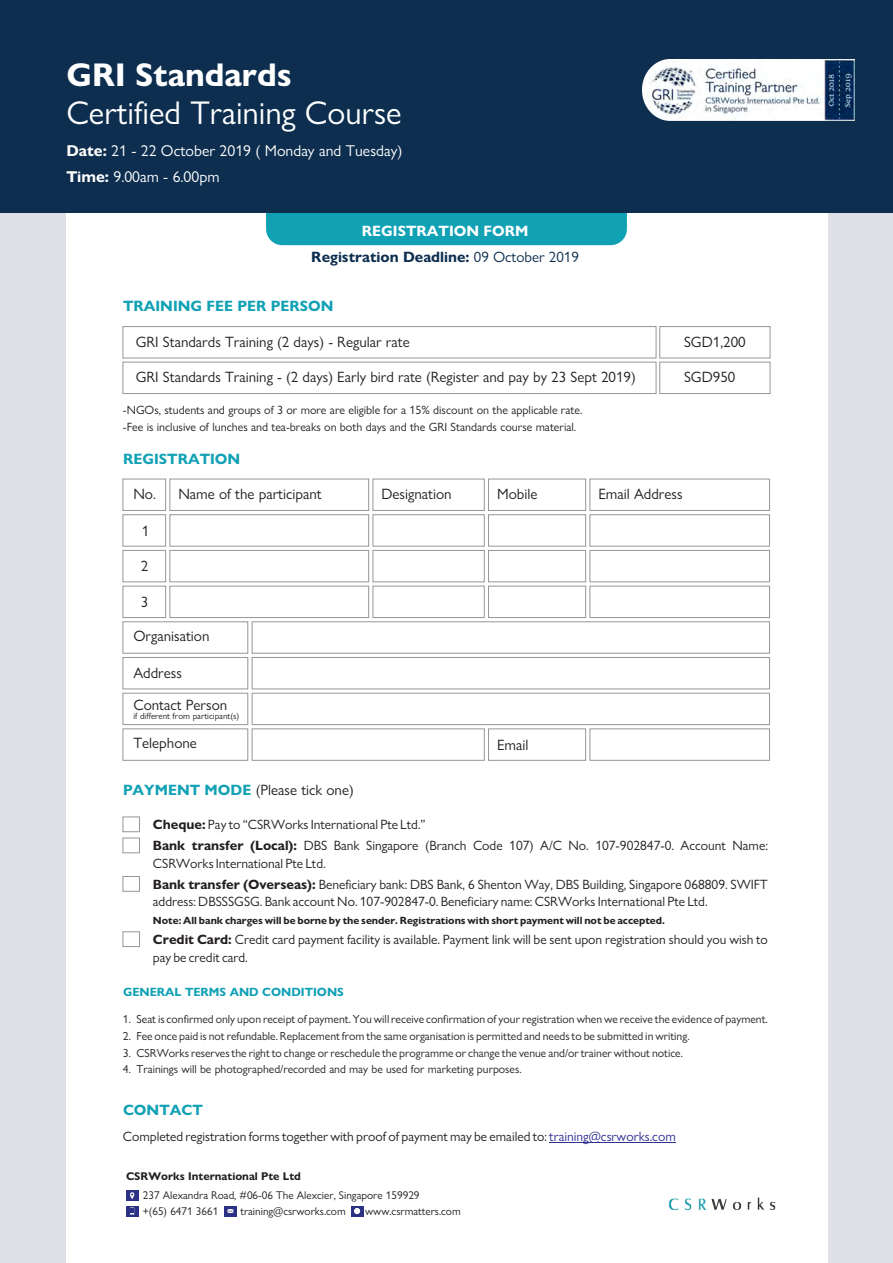
<style>
.page{position:relative;width:893px;height:1263px;background:#dee0e6}
.page>*{position:absolute;margin:0;border:0;box-sizing:border-box;transform-origin:0 0}
.t1{font:33px "Gill Sans Nova";color:#fff}
.t2{font:700 33px "Gill Sans Nova";color:#fff}
.t3{font:15.75px/26.4px "Gill Sans Nova";color:#fff}
.t4{font:15px/31.3px "Gill Sans Nova";color:#231f20}
.t5{font:700 15px/25.5px "Gill Sans Nova";color:#0d2e4f;text-align:center}
.t6{font:700 15px "Gill Sans Nova";color:#10a1b5}
.t7{font:13.5px/21.3px "Gill Sans Nova";color:#231f20}
.t8{font:12px "Gill Sans Nova";color:#231f20}
.t9{font:700 12px "Gill Sans Nova";color:#10a1b5}
.t10{font:11.7px "Gill Sans Nova";color:#231f20}
.t11{font:11.25px/16.2px "Gill Sans Nova";color:#231f20}
.t12{font:700 11.25px "Gill Sans Nova";color:#231f20}
.t13{font:700 10.5px "Gill Sans Nova";color:#231f20}
.t14{font:9px "Gill Sans Nova";color:#231f20}
.s1{font-weight:700}
.s2{color:#fff}
.s3{font-weight:400}
.s4{font-weight:700;color:#10a1b5}
.s5{color:#2e3092}
</style>
<div class="page">
<div style="left:66px;top:0;width:761px;height:1263px;background:#fff"></div>
<div style="left:266px;top:213px;width:361px;height:32px;background:#10a1b5"></div>
<div style="left:0;top:1px;width:893px;height:212px;background:#0d2e4f"></div>
<div style="left:123px;top:362px;width:533px;height:32px;background:#fff;border:1px solid #949698"></div>
<div style="left:659px;top:362px;width:111px;height:32px;background:#fff;border:1px solid #949698"></div>
<div style="left:123px;top:326px;width:533px;height:32px;background:#fff;border:1px solid #949698"></div>
<div style="left:659px;top:326px;width:111px;height:32px;background:#fff;border:1px solid #949698"></div>
<div style="left:123px;top:479px;width:43px;height:32px;background:#fff;border:1px solid #949698"></div>
<div style="left:169px;top:479px;width:200px;height:32px;background:#fff;border:1px solid #949698"></div>
<div style="left:373px;top:479px;width:112px;height:32px;background:#fff;border:1px solid #949698"></div>
<div style="left:488px;top:479px;width:98px;height:32px;background:#fff;border:1px solid #949698"></div>
<div style="left:589px;top:479px;width:181px;height:32px;background:#fff;border:1px solid #949698"></div>
<div style="left:123px;top:514px;width:43px;height:32px;background:#fff;border:1px solid #949698"></div>
<div style="left:169px;top:514px;width:200px;height:32px;background:#fff;border:1px solid #949698"></div>
<div style="left:373px;top:514px;width:112px;height:32px;background:#fff;border:1px solid #949698"></div>
<div style="left:488px;top:514px;width:98px;height:32px;background:#fff;border:1px solid #949698"></div>
<div style="left:589px;top:514px;width:181px;height:32px;background:#fff;border:1px solid #949698"></div>
<div style="left:123px;top:550px;width:43px;height:32px;background:#fff;border:1px solid #949698"></div>
<div style="left:169px;top:550px;width:200px;height:32px;background:#fff;border:1px solid #949698"></div>
<div style="left:373px;top:550px;width:112px;height:32px;background:#fff;border:1px solid #949698"></div>
<div style="left:488px;top:550px;width:98px;height:32px;background:#fff;border:1px solid #949698"></div>
<div style="left:589px;top:550px;width:181px;height:32px;background:#fff;border:1px solid #949698"></div>
<div style="left:123px;top:586px;width:43px;height:32px;background:#fff;border:1px solid #949698"></div>
<div style="left:169px;top:586px;width:200px;height:32px;background:#fff;border:1px solid #949698"></div>
<div style="left:373px;top:586px;width:112px;height:32px;background:#fff;border:1px solid #949698"></div>
<div style="left:488px;top:586px;width:98px;height:32px;background:#fff;border:1px solid #949698"></div>
<div style="left:589px;top:586px;width:181px;height:32px;background:#fff;border:1px solid #949698"></div>
<div style="left:123px;top:621px;width:125px;height:33px;background:#fff;border:1px solid #949698"></div>
<div style="left:123px;top:657px;width:125px;height:32px;background:#fff;border:1px solid #949698"></div>
<div style="left:123px;top:693px;width:125px;height:32px;background:#fff;border:1px solid #949698"></div>
<div style="left:252px;top:621px;width:518px;height:33px;background:#fff;border:1px solid #949698"></div>
<div style="left:252px;top:657px;width:518px;height:32px;background:#fff;border:1px solid #949698"></div>
<div style="left:252px;top:693px;width:518px;height:32px;background:#fff;border:1px solid #949698"></div>
<div style="left:123px;top:728px;width:125px;height:33px;background:#fff;border:1px solid #949698"></div>
<div style="left:252px;top:728px;width:233px;height:33px;background:#fff;border:1px solid #949698"></div>
<div style="left:488px;top:728px;width:98px;height:33px;background:#fff;border:1px solid #949698"></div>
<div style="left:589px;top:728px;width:181px;height:33px;background:#fff;border:1px solid #949698"></div>
<div style="left:123px;top:816px;width:17px;height:16px;background:#fff;border:1px solid #949698"></div>
<div style="left:123px;top:838px;width:17px;height:15px;background:#fff;border:1px solid #949698"></div>
<div style="left:123px;top:876px;width:17px;height:16px;background:#fff;border:1px solid #949698"></div>
<div style="left:123px;top:931px;width:17px;height:16px;background:#fff;border:1px solid #949698"></div>
<hr style="left:549px;top:1142px;width:127px;height:1px;background:#2e3092">
<div style="left:351px;top:1206px;width:12px;height:10px;background:#2b3286"></div>
<svg style="left:354px;top:1208px;width:6px;height:6px"></svg>
<div style="left:126px;top:1190px;width:12px;height:11px;background:#2b3286"></div>
<svg style="left:130px;top:1192px;width:4px;height:7px"></svg>
<div style="left:224px;top:1206px;width:13px;height:10px;background:#2b3286"></div>
<svg style="left:227px;top:1209px;width:6px;height:4px"></svg>
<div style="left:126px;top:1206px;width:12px;height:10px;background:#2b3286"></div>
<svg style="left:130px;top:1207px;width:4px;height:8px"></svg>
<img style="left:643px;top:60px;width:212px;height:61px">
<img style="left:668px;top:1197px;width:108px;height:14px">
<h1 class="t2" style="left:66px;top:62px;width:227px">GRI Standards</h1>
<h1 class="t1" style="left:66px;top:100px;width:337px">Certified Training Course</h1>
<p class="t3" style="left:66px;top:137px;width:338px"><span class="s1">Date:</span> 21 - 22 October 2019 ( Monday and Tuesday)<br><span class="s1">Time:</span> 9.00am - 6.00pm</p>
<p class="t5" style="left:311px;top:220px;width:269px"><span class="s2">REGISTRATION FORM<br></span>Registration Deadline: <span class="s3">09 October 2019</span></p>
<p class="t6" style="left:123px;top:300px;width:212px">TRAINING FEE PER PERSON</p>
<p class="t4" style="left:136px;top:328px;width:275px">GRI Standards Training (2 days) - Regular rate</p>
<p class="t4" style="left:684px;top:328px;width:63px">SGD1,200</p>
<p class="t4" style="left:136px;top:363px;width:501px">GRI Standards Training - (2 days) Early bird rate (Register and pay by 23 Sept 2019)</p>
<p class="t4" style="left:684px;top:363px;width:53px">SGD950</p>
<p class="t8" style="left:123px;top:405px;width:461px">- NGOs, students and groups of 3 or more are eligible for a 15% discount on the applicable rate.</p>
<p class="t8" style="left:123px;top:422px;width:455px">- Fee is inclusive of lunches and tea-breaks on both days and the GRI Standards course material.</p>
<p class="t6" style="left:123px;top:453px;width:119px">REGISTRATION</p>
<p class="t4" style="left:178px;top:480px;width:145px">Name of the participant</p>
<p class="t4" style="left:381px;top:480px;width:72px">Designation</p>
<p class="t4" style="left:142px;top:516px;width:9px">1</p>
<p class="t4" style="left:141px;top:552px;width:9px">2</p>
<p class="t4" style="left:141px;top:588px;width:9px">3</p>
<p class="t4" style="left:133px;top:622px;width:78px">Organisation</p>
<p class="t4" style="left:133px;top:659px;width:95px">Address<br>Contact Person</p>
<p class="t14" style="left:133px;top:713px;width:108px">if different from participant(s)</p>
<p class="t4" style="left:133px;top:729px;width:65px">Telephone</p>
<p class="t4" style="left:497px;top:730px;width:33px">Email</p>
<p class="t4" style="left:123px;top:776px;width:232px"><span class="s4">PAYMENT MODE</span> (Please tick one)</p>
<p class="t7" style="left:153px;top:815px;width:616px"><span class="s1">Cheque:</span> Pay to “CSRWorks International Pte Ltd.”<br><span class="s1">Bank transfer (Local):</span> DBS Bank Singapore (Branch Code 107) A/C No. 107-902847-0. Account Name:</p>
<p class="t7" style="left:153px;top:854px;width:616px">CSRWorks International Pte Ltd.<br><span class="s1">Bank transfer (Overseas):</span> Beneficiary bank: DBS Bank, 6 Shenton Way, DBS Building, Singapore 068809. SWIFT</p>
<p class="t7" style="left:153px;top:893px;width:556px">address: DBSSSGSG. Bank account No. 107-902847-0. Beneficiary name: CSRWorks International Pte Ltd.</p>
<p class="t13" style="left:153px;top:916px;width:513px">Note: All bank charges will be borne by the sender. Registrations with short payment will not be accepted.</p>
<p class="t7" style="left:153px;top:932px;width:616px;line-height:17.4px"><span class="s1">Credit Card:</span> Credit card payment facility is available. Payment link will be sent upon registration should you wish to pay be credit card.</p>
<p class="t9" style="left:123px;top:987px;width:222px">GENERAL TERMS AND CONDITIONS</p>
<p class="t10" style="left:123px;top:1012px;width:646px">1. Seat is confirmed only upon receipt of payment. You will receive confirmation of your registration when we receive the evidence of payment.</p>
<p class="t10" style="left:123px;top:1029px;width:568px">2. Fee once paid is not refundable. Replacement from the same organisation is permitted and needs to be submitted in writing.</p>
<p class="t10" style="left:123px;top:1046px;width:562px">3. CSRWorks reserves the right to change or reschedule the programme or change the venue and/or trainer without notice.</p>
<p class="t10" style="left:123px;top:1062px;width:400px">4. Trainings will be photographed/recorded and may be used for marketing purposes.</p>
<p class="t6" style="left:123px;top:1104px;width:81px">CONTACT</p>
<p class="t7" style="left:123px;top:1127px;width:554px">Completed registration forms together with proof of payment may be emailed to: <span class="s5">training@csrworks.com</span></p>
<p class="t4" style="left:133px;top:480px;width:24px">No.</p>
<p class="t4" style="left:497px;top:480px;width:42px">Mobile</p>
<p class="t4" style="left:598px;top:480px;width:86px">Email Address</p>
<p class="t12" style="left:126px;top:1172px;width:176px">CSRWorks International Pte Ltd</p>
<p class="t11" style="left:143px;top:1188px;width:278px">237 Alexandra Road, #06-06 The Alexcier, Singapore 159929 +(65) 6471 3661</p>
<p class="t11" style="left:240px;top:1204px;width:107px">training@csrworks.com</p>
<p class="t11" style="left:365px;top:1204px;width:97px">www.csrmatters.com</p>
</div>
